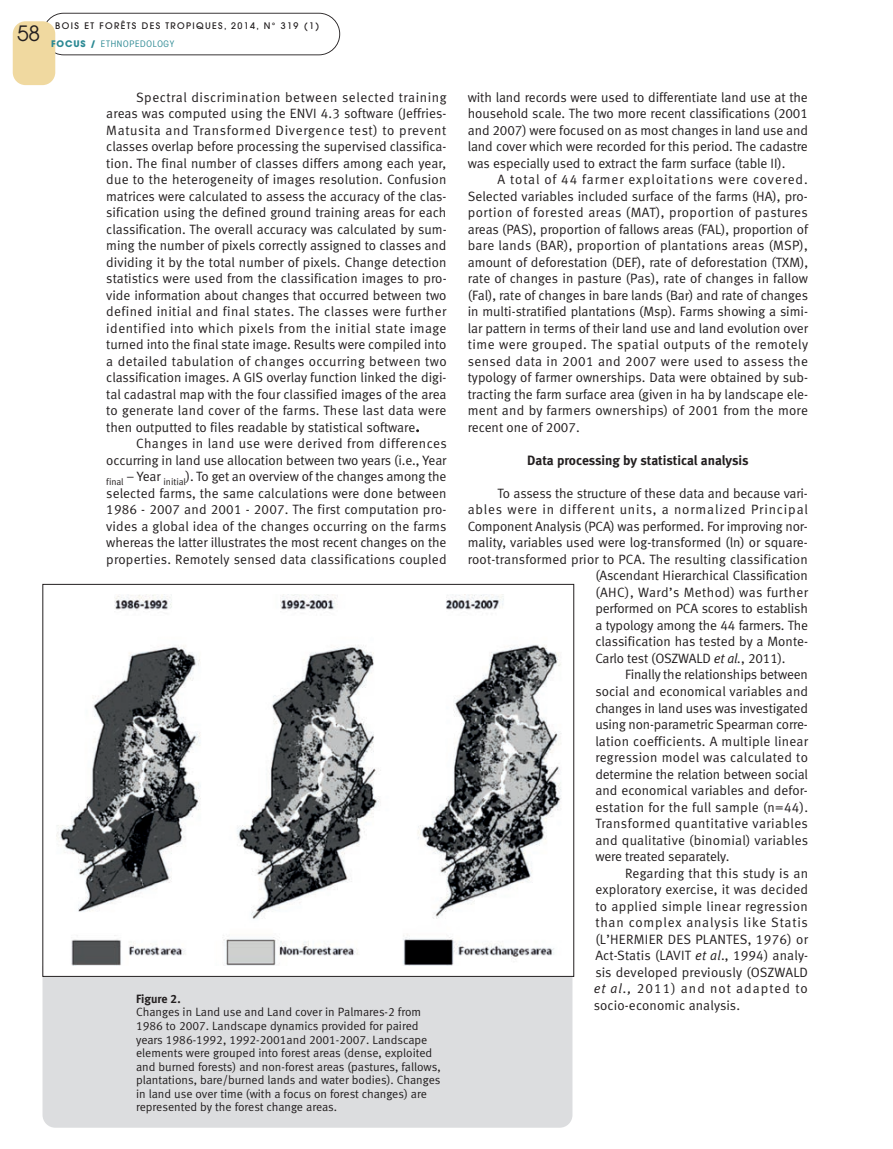
<style>
.page{position:relative;width:893px;height:1149px;background:#fff}
.page>*{position:absolute;margin:0;border:0;box-sizing:border-box;transform-origin:0 0}
.t1{font:21px "Avant Garde";color:#231f20}
.t2{font:13.5px/16.5px "Meta Normal LF";letter-spacing:.005em;color:#231f20;text-align:justify}
.t3{font:13.5px "Meta Normal LF";letter-spacing:.065em;color:#231f20}
.t4{font:13.5px "Meta Bold LF";letter-spacing:-.01em;color:#231f20}
.t5{font:13.5px "Meta Normal LF";letter-spacing:-.015em;color:#231f20}
.t6{font:13.5px "Meta Normal LF";letter-spacing:.03em;color:#231f20}
.t7{font:13.5px "Meta Normal LF";letter-spacing:.025em;color:#231f20}
.t8{font:13.5px "Meta Normal LF";letter-spacing:.035em;color:#231f20}
.t9{font:13.5px "Meta Normal LF";letter-spacing:.06em;color:#231f20}
.t10{font:13.5px "Meta Normal LF";letter-spacing:.08em;color:#231f20}
.t11{font:12px/13.5px "Meta Normal LF";color:#231f20}
.t12{font:12px "Meta Bold LF";color:#231f20}
.t13{font:500 9px/18px "Avant Garde";letter-spacing:.15em;color:#231f20}
.s1{font-weight:700;color:#2c8993}
.s2{font-weight:400;font-stretch:condensed;color:#2c8993}
.s3{font-style:italic}
</style>
<div class="page">
<svg style="left:46px;top:13px;width:294px;height:42px"></svg>
<div style="left:13px;top:21px;width:42px;height:64px;background:#f0d9a0;border-radius:13px"></div>
<div style="left:43px;top:691px;width:529px;height:436px;background:#dcdddf;border-radius:13px"></div>
<div style="left:43px;top:584px;width:531px;height:392px;background:#fff"></div>
<img style="left:56px;top:594px;width:505px;height:371px">
<h1 class="t1" style="left:17px;top:26px;width:25px">58</h1>
<p class="t13" style="left:51px;top:18px;width:270px;text-indent:4px">BOIS ET FORÊTS DES TROPIQUES, 2014, N° 319 (1)<br><span class="s1">FOCUS /</span> <span class="s2">ETHNOPEDOLOGY</span></p>
<p class="t2" style="left:106px;top:90px;width:342px;text-indent:30px">Spectral discrimination between selected training areas was computed using the ENVI 4.3 software (Jeffries-Matusita and Transformed Divergence test) to prevent classes overlap before processing the supervised classifica&shy;tion. The final number of classes differs among each year, due to the heterogeneity of images resolution. Confusion matrices were calculated to assess the accuracy of the clas&shy;sification using the defined ground training areas for each classification. The overall accuracy was calculated by sum&shy;ming the number of pixels correctly assigned to classes and dividing it by the total number of pixels. Change detection statistics were used from the classification images to pro&shy;vide information about changes that occurred between two defined initial and final states. The classes were further identified into which pixels from the initial state image turned into the final state image. Results were compiled into a detailed tabulation of changes occurring between two classification images. A GIS overlay function linked the digi&shy;tal cadastral map with the four classified images of the area to generate land cover of the farms. These last data were then outputted to files readable by statistical software.</p>
<p class="t2" style="left:106px;top:436px;width:342px;text-indent:30px">Changes in land use were derived from differences occurring in land use allocation between two years (i.e., Year <sub>final</sub> – Year <sub>initial</sub>). To get an overview of the changes among the selected farms, the same calculations were done between 1986 - 2007 and 2001 - 2007. The first computation pro&shy;vides a global idea of the changes occurring on the farms whereas the latter illustrates the most recent changes on the properties. Remotely sensed data classifications coupled</p>
<p class="t12" style="left:136px;top:994px;width:46px">Figure 2.</p>
<p class="t11" style="left:136px;top:1006px;width:306px">Changes in Land use and Land cover in Palmares-2 from 1986 to 2007. Landscape dynamics provided for paired years 1986-1992, 1992-2001and 2001-2007. Landscape elements were grouped into forest areas (dense, exploited and burned forests) and non-forest areas (pastures, fallows, plantations, bare/burned lands and water bodies). Changes in land use over time (with a focus on forest changes) are represented by the forest change areas.</p>
<p class="t2" style="left:468px;top:90px;width:342px">with land records were used to differentiate land use at the household scale. The two more recent classifications (2001 and 2007) were focused on as most changes in land use and land cover which were recorded for this period. The cadastre was especially used to extract the farm surface (table II).</p>
<p class="t2" style="left:468px;top:172px;width:342px;text-indent:30px">A total of 44 farmer exploitations were covered.<br>Selected variables included surface of the farms (HA), pro&shy;portion of forested areas (MAT), proportion of pastures areas (PAS), proportion of fallows areas (FAL), proportion of bare lands (BAR), proportion of plantations areas (MSP), amount of deforestation (DEF), rate of deforestation (TXM), rate of changes in pasture (Pas), rate of changes in fallow (Fal), rate of changes in bare lands (Bar) and rate of changes in multi-stratified plantations (Msp). Farms showing a simi&shy;lar pattern in terms of their land use and land evolution over time were grouped. The spatial outputs of the remotely sensed data in 2001 and 2007 were used to assess the typology of farmer ownerships. Data were obtained by sub&shy;tracting the farm surface area (given in ha by landscape ele&shy;ment and by farmers ownerships) of 2001 from the more recent one of 2007.</p>
<p class="t4" style="left:527px;top:455px;width:223px">Data processing by statistical analysis</p>
<p class="t2" style="left:497px;top:486px;width:312px">To assess the structure of these data and because vari-</p>
<p class="t3" style="left:468px;top:505px;width:342px">ables were in different units, a normalized Principal</p>
<p class="t2" style="left:468px;top:519px;width:341px">Component Analysis (PCA) was performed. For improving nor-</p>
<p class="t2" style="left:468px;top:535px;width:342px">mality, variables used were log-transformed (ln) or square-</p>
<p class="t2" style="left:468px;top:552px;width:341px">root-transformed prior to PCA. The resulting classification</p>
<p class="t2" style="left:595px;top:568px;width:214px">(Ascendant Hierarchical Classification</p>
<p class="t8" style="left:595px;top:587px;width:214px">(AHC), Ward’s Method) was further</p>
<p class="t2" style="left:595px;top:601px;width:214px">performed on PCA scores to establish</p>
<p class="t2" style="left:595px;top:618px;width:214px">a typology among the 44 farmers. The</p>
<p class="t2" style="left:595px;top:634px;width:214px">classification has tested by a Monte-</p>
<p class="t2" style="left:595px;top:651px;width:192px">Carlo test (OSZWALD <span class="s3">et al.</span>, 2011).</p>
<p class="t2" style="left:625px;top:667px;width:184px">Finally the relationships between</p>
<p class="t2" style="left:595px;top:684px;width:214px">social and economical variables and</p>
<p class="t5" style="left:595px;top:703px;width:214px">changes in land uses was investigated</p>
<p class="t2" style="left:595px;top:717px;width:214px">using non-parametric Spearman corre-</p>
<p class="t2" style="left:595px;top:733px;width:214px">lation coefficients. A multiple linear</p>
<p class="t2" style="left:595px;top:750px;width:214px">regression model was calculated to</p>
<p class="t2" style="left:595px;top:766px;width:214px">determine the relation between social</p>
<p class="t2" style="left:595px;top:783px;width:214px">and economical variables and defor-</p>
<p class="t2" style="left:595px;top:799px;width:214px">estation for the full sample (n=44).</p>
<p class="t6" style="left:595px;top:818px;width:214px">Transformed quantitative variables</p>
<p class="t2" style="left:595px;top:832px;width:214px">and qualitative (binomial) variables</p>
<p class="t2" style="left:595px;top:849px;width:136px">were treated separately.</p>
<p class="t2" style="left:625px;top:865px;width:184px">Regarding that this study is an</p>
<p class="t2" style="left:595px;top:882px;width:214px">exploratory exercise, it was decided</p>
<p class="t7" style="left:595px;top:901px;width:214px">to applied simple linear regression</p>
<p class="t9" style="left:595px;top:917px;width:214px">than complex analysis like Statis</p>
<p class="t2" style="left:595px;top:931px;width:214px">(L’HERMIER DES PLANTES, 1976) or</p>
<p class="t2" style="left:595px;top:948px;width:214px">Act-Statis (LAVIT <span class="s3">et al</span>., 1994) analy-</p>
<p class="t2" style="left:595px;top:964px;width:214px">sis developed previously (OSZWALD</p>
<p class="t10" style="left:594px;top:983px;width:216px"><span class="s3">et al.,</span> 2011) and not adapted to</p>
<p class="t2" style="left:594px;top:997px;width:148px">socio-economic analysis.</p>
</div>
